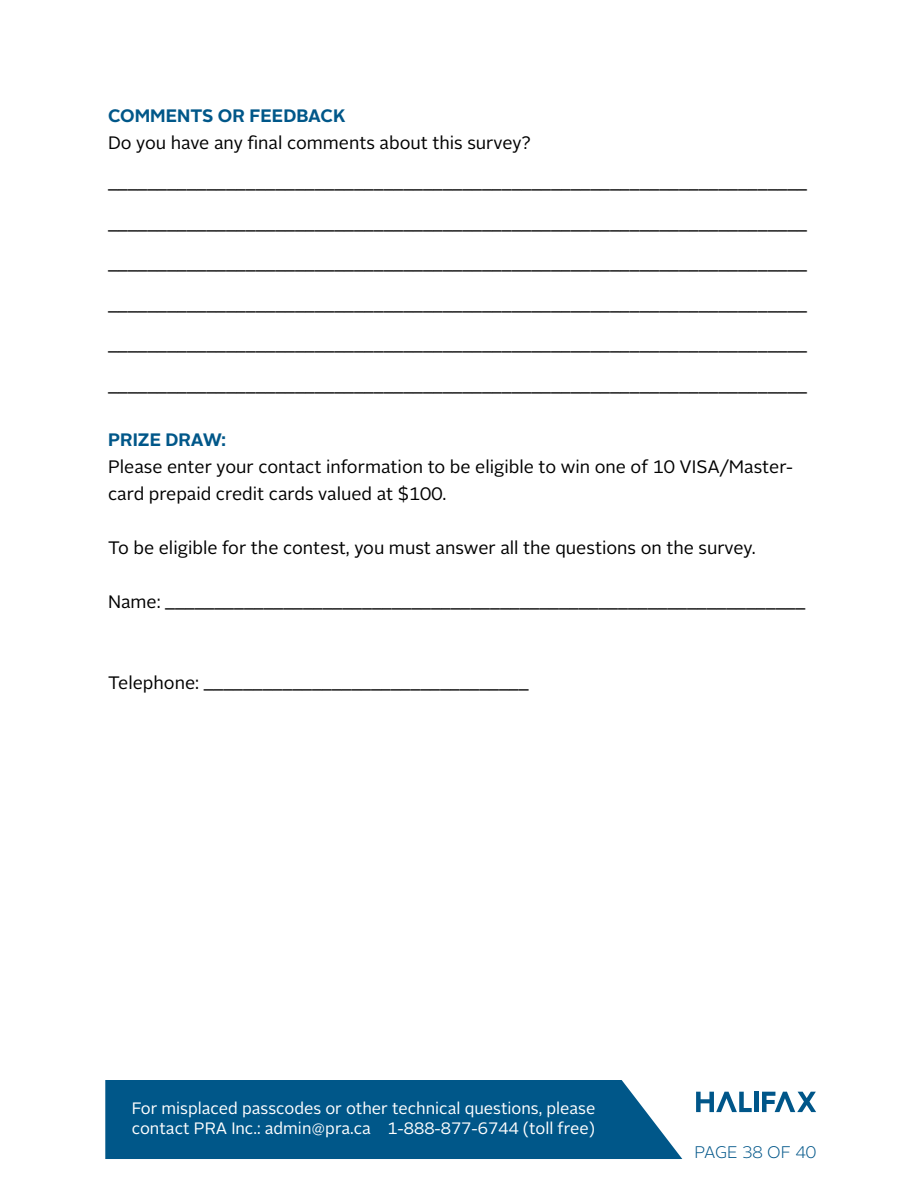
<style>
.page{position:relative;width:918px;height:1188px;background:#fff}
.page>*{position:absolute;margin:0;border:0;box-sizing:border-box;transform-origin:0 0}
.t1{font:18px/27px "Alright Sans";color:#000}
.t2{font:700 18px "Alright Sans";color:#005789}
.t3{font:300 16.8px "Alright Sans";color:#005689}
.t4{font:16.5px/19.8px "Alright Sans";color:#fff}
</style>
<div class="page">
<div style="left:105px;top:1080px;width:577px;height:79px;background:#005789"></div>
<hr style="left:755px;top:1092px;width:4px;height:20px;background:#005689">
<svg style="left:762px;top:1092px;width:54px;height:20px"></svg>
<svg style="left:696px;top:1092px;width:56px;height:20px"></svg>
<p class="t2" style="left:108px;top:103px;width:239px">COMMENTS OR FEEDBACK</p>
<p class="t1" style="left:108px;top:129px;width:424px">Do you have any final comments about this survey?</p>
<p class="t1" style="left:108px;top:170px;width:701px">_______________________________________________________________________</p>
<p class="t1" style="left:108px;top:210px;width:701px">_______________________________________________________________________</p>
<p class="t1" style="left:108px;top:251px;width:701px">_______________________________________________________________________</p>
<p class="t1" style="left:108px;top:291px;width:701px">_______________________________________________________________________</p>
<p class="t1" style="left:108px;top:332px;width:701px">_______________________________________________________________________</p>
<p class="t1" style="left:108px;top:372px;width:701px">_______________________________________________________________________</p>
<p class="t2" style="left:108px;top:427px;width:120px">PRIZE DRAW:</p>
<p class="t1" style="left:108px;top:453px;width:687px">Please enter your contact information to be eligible to win one of 10 VISA/Master&shy;card prepaid credit cards valued at $100.</p>
<p class="t1" style="left:108px;top:534px;width:649px">To be eligible for the contest, you must answer all the questions on the survey.</p>
<p class="t1" style="left:108px;top:588px;width:699px">Name: _________________________________________________________________</p>
<p class="t1" style="left:108px;top:669px;width:422px">Telephone: _________________________________</p>
<p class="t4" style="left:132px;top:1099px;width:465px">For misplaced passcodes or other technical questions, please contact PRA Inc.: admin@pra.ca 1-888-877-6744 (toll free)</p>
<p class="t3" style="left:694px;top:1140px;width:123px">PAGE 38 OF 40</p>
</div>
